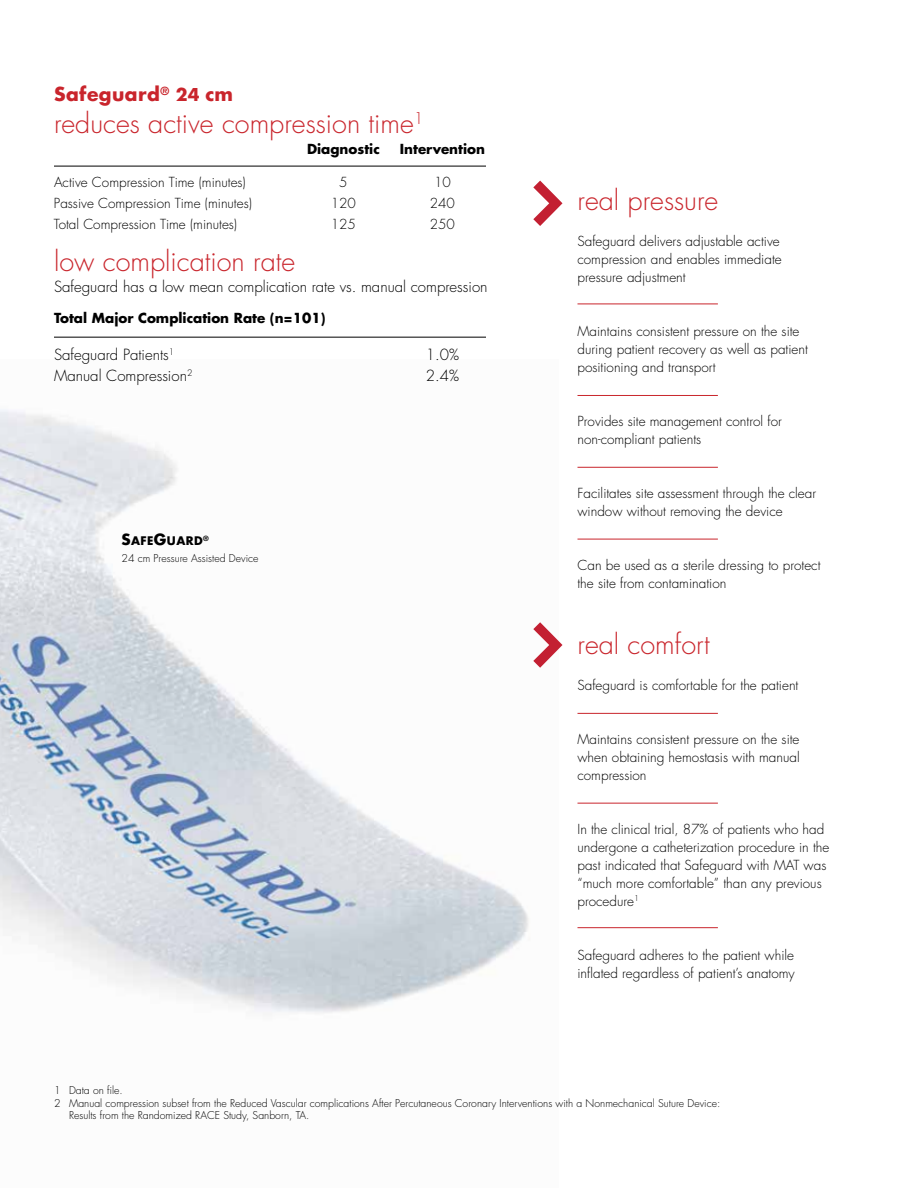
<style>
.page{position:relative;width:918px;height:1188px;background:#fff}
.page>*{position:absolute;margin:0;border:0;box-sizing:border-box;transform-origin:0 0}
.t1{font:300 27px "Futura";color:#c9252c}
.t2{font:700 18.75px "Futura";letter-spacing:.025em;color:#c9252c}
.t3{font:300 15px "Futura";color:#000}
.t4{font:300 13.5px/18px "Futura";color:#000}
.t5{font:700 13.5px "Futura";color:#000}
.t6{font:700 11.55px "Futura";letter-spacing:.035em;color:#000}
.t7{font:300 10.5px/12.6px "Futura";color:#000}
.s1{font-size:17.25px}
.s2{font-size:15px}
</style>
<div class="page">
<img style="left:0;top:409px;width:529px;height:604px">
<hr style="left:578px;top:395px;width:140px;height:1px;background:#c9252c">
<hr style="left:578px;top:304px;width:140px;height:1px;background:#c9252c">
<svg style="left:533px;top:622px;width:29px;height:46px"></svg>
<svg style="left:533px;top:181px;width:29px;height:45px"></svg>
<hr style="left:54px;top:166px;width:432px;height:1px;background:#000">
<hr style="left:578px;top:467px;width:140px;height:1px;background:#c9252c">
<hr style="left:578px;top:539px;width:140px;height:1px;background:#c9252c">
<hr style="left:578px;top:713px;width:140px;height:1px;background:#c9252c">
<hr style="left:578px;top:803px;width:140px;height:1px;background:#c9252c">
<hr style="left:578px;top:927px;width:140px;height:1px;background:#c9252c">
<hr style="left:54px;top:337px;width:432px;height:1px;background:#000">
<h2 class="t2" style="left:54px;top:81px;width:181px">Safeguard<sup>®</sup> <span class="s1">24</span> cm</h2>
<h1 class="t1" style="left:54px;top:106px;width:371px">reduces active compression time<sup>1</sup></h1>
<p class="t5" style="left:307px;top:140px;width:74px">Diagnostic</p>
<p class="t5" style="left:400px;top:140px;width:87px">Intervention</p>
<p class="t4" style="left:54px;top:173px;width:193px">Active Compression Time (minutes)</p>
<p class="t4" style="left:339px;top:173px;width:10px">5</p>
<p class="t4" style="left:434px;top:173px;width:18px">10</p>
<p class="t4" style="left:54px;top:194px;width:200px">Passive Compression Time (minutes)</p>
<p class="t4" style="left:331px;top:194px;width:27px">120</p>
<p class="t4" style="left:430px;top:194px;width:27px">240</p>
<p class="t4" style="left:54px;top:215px;width:185px">Total Compression Time (minutes)</p>
<p class="t4" style="left:331px;top:215px;width:27px">125</p>
<p class="t4" style="left:430px;top:215px;width:27px">250</p>
<h1 class="t1" style="left:54px;top:244px;width:243px">low complication rate</h1>
<p class="t3" style="left:54px;top:277px;width:435px">Safeguard has a low mean complication rate vs. manual compression</p>
<p class="t5" style="left:54px;top:309px;width:273px">Total Major Complication Rate (n=101)</p>
<p class="t3" style="left:54px;top:345px;width:122px">Safeguard Patients<sup>1</sup></p>
<p class="t3" style="left:426px;top:345px;width:35px">1.0%</p>
<p class="t3" style="left:54px;top:366px;width:140px">Manual Compression<sup>2</sup></p>
<p class="t3" style="left:426px;top:366px;width:35px">2.4%</p>
<p class="t6" style="left:122px;top:532px;width:89px"><span class="s2">S</span>AFE<span class="s2">G</span>UARD<sup>®</sup></p>
<p class="t7" style="left:122px;top:552px;width:138px">24 cm Pressure Assisted Device</p>
<h1 class="t1" style="left:578px;top:183px;width:142px">real pressure</h1>
<p class="t4" style="left:578px;top:232px;width:206px">Safeguard delivers adjustable active compression and enables immediate pressure adjustment</p>
<p class="t4" style="left:578px;top:322px;width:232px">Maintains consistent pressure on the site during patient recovery as well as patient positioning and transport</p>
<p class="t4" style="left:578px;top:412px;width:206px">Provides site management control for non-compliant patients</p>
<p class="t4" style="left:578px;top:484px;width:240px">Facilitates site assessment through the clear window without removing the device</p>
<p class="t4" style="left:578px;top:556px;width:245px">Can be used as a sterile dressing to protect the site from contamination</p>
<h1 class="t1" style="left:578px;top:627px;width:134px">real comfort</h1>
<p class="t4" style="left:578px;top:676px;width:222px">Safeguard is comfortable for the patient</p>
<p class="t4" style="left:578px;top:730px;width:224px;text-align:justify">Maintains consistent pressure on the site when obtaining hemostasis with manual compression</p>
<p class="t4" style="left:578px;top:820px;width:253px">I n the clinical trial, 87% of patients who had undergone a catheterization procedure in the past indicated that Safeguard with MAT</p>
<p class="t4" style="left:578px;top:856px;width:250px;text-indent:226px">was “much more comfortable” than any previous procedure<sup>1</sup></p>
<p class="t4" style="left:578px;top:946px;width:219px">Safeguard adheres to the patient while inflated regardless of patient’s anatomy</p>
<p class="t7" style="left:54px;top:1084px;width:668px">1 Data on file.<br>2 Manual compression subset from the Reduced Vascular complications After Percutaneous Coronary I nterventions with a Nonmechanical Suture Device:<br>Results from the Randomized RACE</p>
<p class="t7" style="left:223px;top:1109px;width:88px">Study, Sanborn, TA.</p>
</div>
